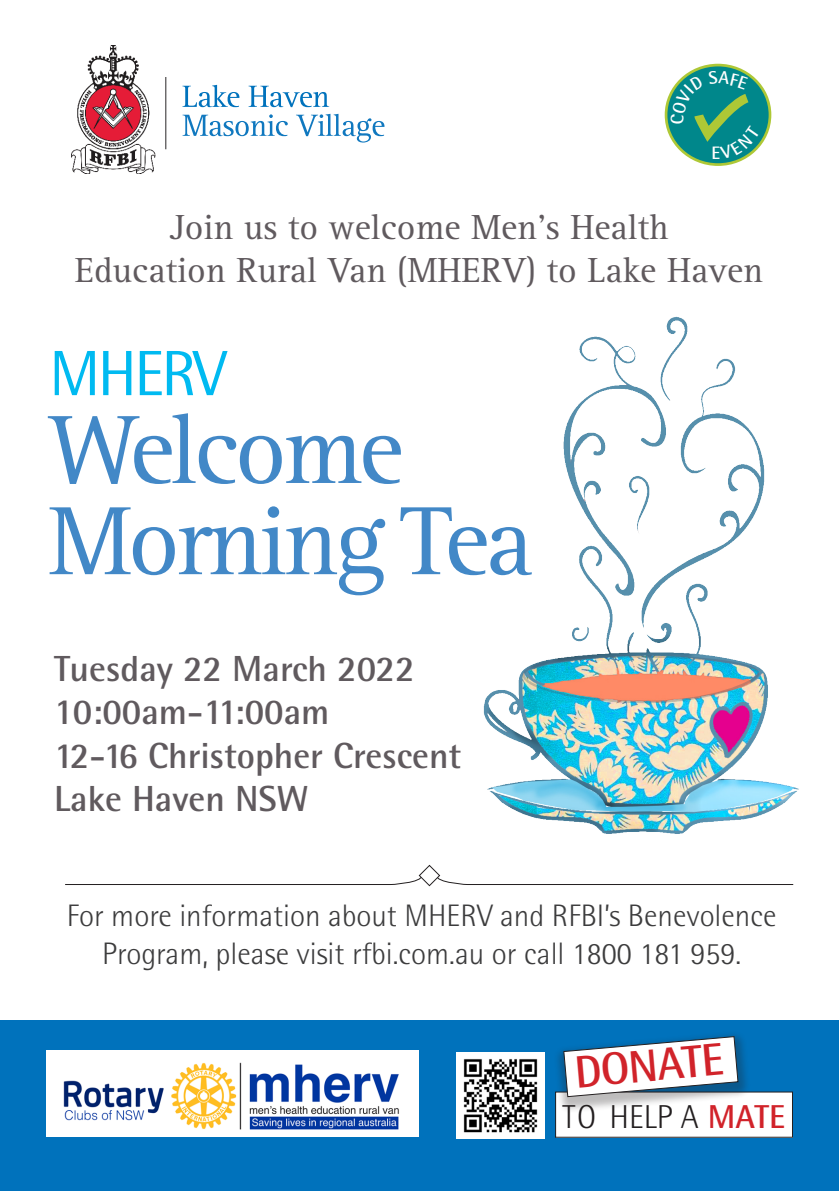
<style>
.page{position:relative;width:839px;height:1191px;background:#fff}
.page>*{position:absolute;margin:0;border:0;box-sizing:border-box;transform-origin:0 0}
.t1{font:100.4px "Rotis Serif Std";letter-spacing:-.04em;color:#4288c7}
.t2{font:64px "Rotis Semi Sans Std";letter-spacing:-.04em;color:#00baf1}
.t3{font:700 45.6px "Rotis Semi Sans Std";color:#d1232a}
.t4{font:700 36.2px/43.6px "Rotis Semi Sans Std";color:#605a5e}
.t5{font:36px "Rotis Serif Std";color:#605a5e}
.t6{font:300 33.2px "Rotis Semi Sans Std";color:#231f20}
.t7{font:300 31px/37.2px "Rotis Semi Sans Std";color:#3c3c3d;text-align:center}
.t8{font:700 18px "Rotis Semi Sans Std";color:#fff}
.s1{font-weight:700;color:#d1232a}
</style>
<div class="page">
<img style="left:483px;top:316px;width:316px;height:518px">
<img style="left:521px;top:654px;width:241px;height:50px">
<div style="left:0;top:1020px;width:839px;height:171px;background:#0072bc"></div>
<div style="left:47px;top:1050px;width:372px;height:87px;background:#fff"></div>
<img style="left:63px;top:1062px;width:336px;height:67px">
<div style="left:556px;top:1092px;width:236px;height:45px;background:#fff"></div>
<div style="left:456px;top:1053px;width:89px;height:86px;background:#fff"></div>
<img style="left:463px;top:1059px;width:75px;height:74px">
<div style="left:553px;top:1030px;width:198px;height:84px;background:#231f20;opacity:.3"></div>
<svg style="left:564px;top:1036px;width:174px;height:61px;background:#c3d5e1"></svg>
<svg style="left:666px;top:65px;width:104px;height:100px"></svg>
<div style="left:665px;top:64px;width:106px;height:102px;border:3px solid #aec836;border-radius:50%"></div>
<svg style="left:65px;top:865px;width:729px;height:21px"></svg>
<img style="left:71px;top:46px;width:314px;height:128px">
<img style="left:182px;top:85px;width:147px;height:22px">
<img style="left:183px;top:114px;width:201px;height:29px">
<svg style="left:670px;top:71px;width:90px;height:88px;background:#269788"></svg>
<p class="t8" style="left:711px;top:142px;width:10px">E</p>
<p class="t5" style="left:169px;top:207px;width:501px">Join us to welcome Men’s Health</p>
<p class="t5" style="left:75px;top:250px;width:690px">Education Rural Van (MHERV) to Lake Haven</p>
<p class="t2" style="left:49px;top:336px;width:179px">MHERV</p>
<p class="t1" style="left:48px;top:392px;width:357px">Welcome</p>
<p class="t1" style="left:48px;top:484px;width:487px">Morning Tea</p>
<p class="t4" style="left:54px;top:646px;width:362px">Tuesday 22 March 2022<br>10:00am-11:00am</p>
<p class="t4" style="left:54px;top:733px;width:409px">12-16 Christopher Crescent<br>Lake Haven NSW</p>
<p class="t7" style="left:67px;top:897px;width:711px">For more information about MHERV and RFBI’s Benevolence<br>Program, please visit rfbi.com.au or call 1800 181 959.</p>
<p class="t3" style="left:572px;top:1044px;width:151px;rotate:-5deg">DONATE</p>
<p class="t6" style="left:562px;top:1097px;width:224px">TO HELP A <span class="s1">MATE</span></p>
</div>
